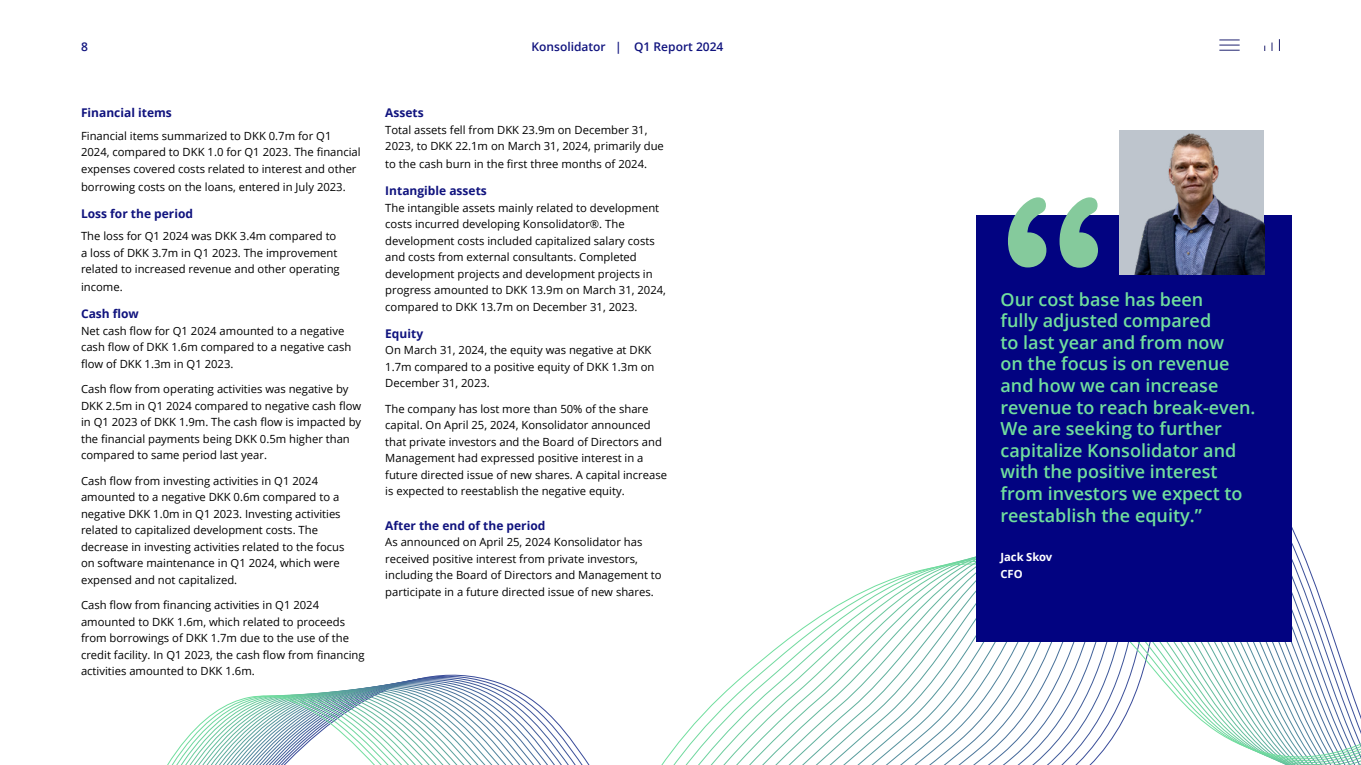
<style>
.page{position:relative;width:1361px;height:765px;background:#fff}
.page>*{position:absolute;margin:0;border:0;box-sizing:border-box;transform-origin:0 0}
.t1{font:600 18px/21.6px "Open Sans";color:#71df9d}
.t2{font:700 12px "Open Sans";color:#10137e}
.t3{font:600 12px "Open Sans";color:#10137e}
.t4{font:11.25px/16.5px "Open Sans";color:#000}
.t5{font:700 11.25px/17.7px "Open Sans";letter-spacing:-.005em;color:#fff}
</style>
<div class="page">
<svg style="left:1219px;top:39px;width:20px;height:12px"></svg>
<svg style="left:1278px;top:39px;width:1px;height:12px"></svg>
<svg style="left:167px;top:529px;width:1193px;height:236px"></svg>
<div style="left:975px;top:215px;width:316px;height:427px;background:#020381"></div>
<svg style="left:1008px;top:197px;width:90px;height:71px"></svg>
<img style="left:1119px;top:130px;width:145px;height:144px">
<p class="t3" style="left:81px;top:38px;width:8px">8</p>
<p class="t3" style="left:531px;top:38px;width:193px">Konsolidator | Q1 Report 2024</p>
<p class="t2" style="left:81px;top:104px;width:92px">Financial items</p>
<p class="t4" style="left:81px;top:127px;width:281px">Financial items summarized to DKK 0.7m for Q1<br>2024, compared to DKK 1.0 for Q1 2023. The financial expenses covered costs related to interest and other</p>
<p class="t4" style="left:81px;top:178px;width:266px">borrowing costs on the loans, entered in July 2023.</p>
<p class="t2" style="left:81px;top:205px;width:114px">Loss for the period</p>
<p class="t4" style="left:81px;top:228px;width:260px">The loss for Q1 2024 was DKK 3.4m compared to a loss of DKK 3.7m in Q1 2023. The improvement related to increased revenue and other operating</p>
<p class="t4" style="left:81px;top:279px;width:43px">income.</p>
<p class="t2" style="left:81px;top:305px;width:59px">Cash flow</p>
<p class="t4" style="left:81px;top:322px;width:272px">Net cash flow for Q1 2024 amounted to a negative cash flow of DKK 1.6m compared to a negative cash flow of DKK 1.3m in Q1 2023.</p>
<p class="t4" style="left:81px;top:381px;width:282px">Cash flow from operating activities was negative by DKK 2.5m in Q1 2024 compared to negative cash flow in Q1 2023 of DKK 1.9m. The cash flow is impacted by the financial payments being DKK 0.5m higher than compared to same period last year.</p>
<p class="t4" style="left:81px;top:472px;width:265px">Cash flow from investing activities in Q1 2024 amounted to a negative DKK 0.6m compared to a negative DKK 1.0m in Q1 2023. Investing activities related to capitalized development costs. The decrease in investing activities related to the focus on software maintenance in Q1 2024, which were expensed and not capitalized.</p>
<p class="t4" style="left:81px;top:597px;width:285px">Cash flow from financing activities in Q1 2024 amounted to DKK 1.6m, which related to proceeds from borrowings of DKK 1.7m due to the use of the credit facility. In Q1 2023, the cash flow from financing activities amounted to DKK 1.6m.</p>
<p class="t2" style="left:385px;top:104px;width:40px">Assets</p>
<p class="t4" style="left:385px;top:121px;width:280px">Total assets fell from DKK 23.9m on December 31,<br>2023, to DKK 22.1m on March 31, 2024, primarily due</p>
<p class="t4" style="left:385px;top:156px;width:263px">to the cash burn in the first three months of 2024.</p>
<p class="t2" style="left:385px;top:182px;width:103px">Intangible assets</p>
<p class="t4" style="left:385px;top:199px;width:282px">The intangible assets mainly related to development costs incurred developing Konsolidator®. The development costs included capitalized salary costs and costs from external consultants. Completed development projects and development projects in progress amounted to DKK 13.9m on March 31, 2024, compared to DKK 13.7m on December 31, 2023.</p>
<p class="t2" style="left:385px;top:325px;width:39px">Equity</p>
<p class="t4" style="left:385px;top:342px;width:271px">On March 31, 2024, the equity was negative at DKK<br>1.7m compared to a positive equity of DKK 1.3m on<br>December 31, 2023.</p>
<p class="t4" style="left:385px;top:400px;width:283px">The company has lost more than 50% of the share capital. On April 25, 2024, Konsolidator announced that private investors and the Board of Directors and Management had expressed positive interest in a future directed issue of new shares. A capital increase is expected to reestablish the negative equity.</p>
<p class="t2" style="left:385px;top:517px;width:162px">After the end of the period</p>
<p class="t4" style="left:385px;top:534px;width:278px">As announced on April 25, 2024 Konsolidator has received positive interest from private investors, including the Board of Directors and Management to participate in a future directed issue of new shares.</p>
<p class="t1" style="left:1000px;top:288px;width:256px">Our cost base has been<br>fully adjusted compared<br>to last year and from now<br>on the focus is on revenue and how we can increase revenue to reach break-even.<br>We are seeking to further capitalize Konsolidator and with the positive interest from investors we expect to reestablish the equity.”</p>
<p class="t5" style="left:1000px;top:547px;width:53px">Jack Skov<br>CFO</p>
</div>
